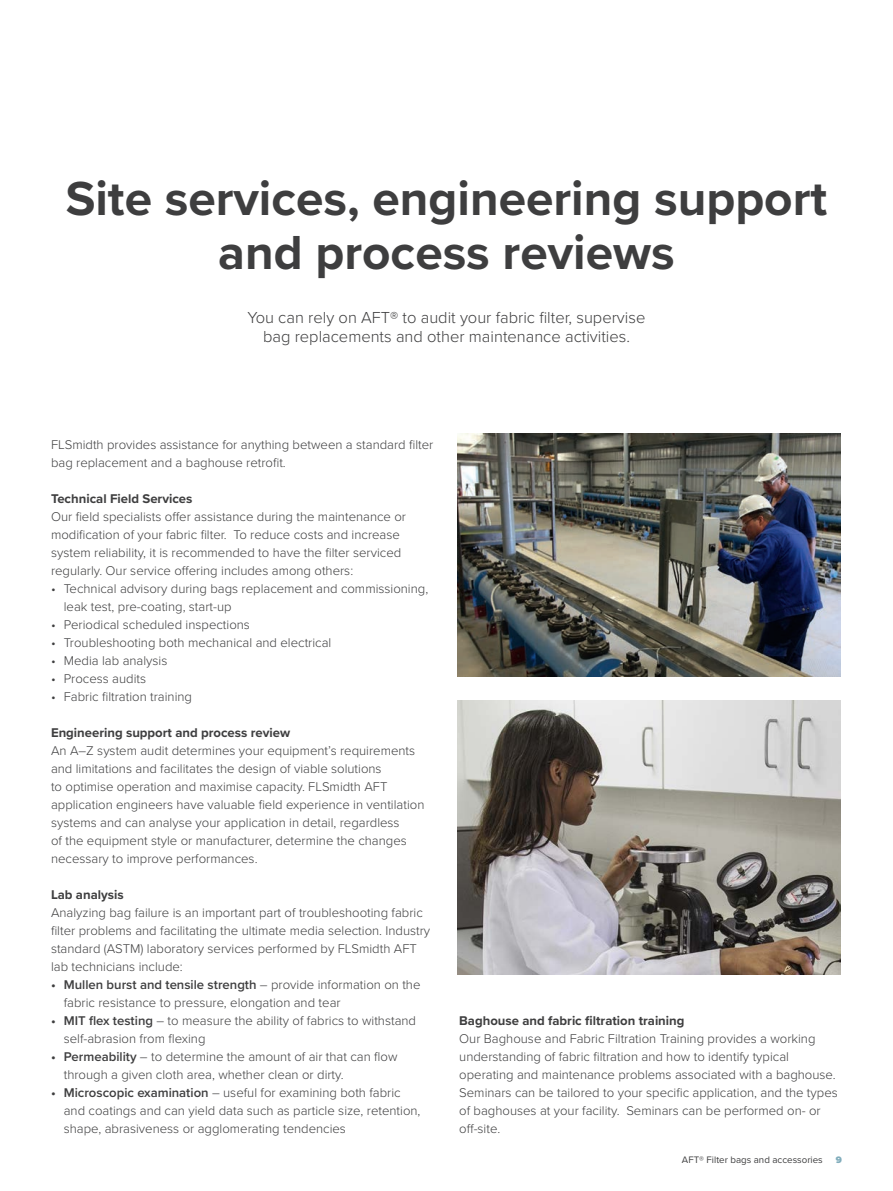
<style>
.page{position:relative;width:893px;height:1191px;background:#fff}
.page>*{position:absolute;margin:0;border:0;box-sizing:border-box;transform-origin:0 0}
.Headline__black{font:700 49.5px/54px "Proxima Nova";color:#3e3e3f;text-align:center}
.Subhead{font:300 16.5px/19.5px "Proxima Nova";color:#3e3e3f;text-align:center}
.Body{font:300 13.2px/18px "Proxima Nova";color:#3e3e3f}
.Body-2{font:700 13.2px "Proxima Nova";color:#3e3e3f}
.t1{font:9.75px "Proxima Nova";color:#3e3e3f}
.t2{font:900 9.75px "Proxima Nova";color:#81adbc}
.s1{font-weight:600}
.s2{font-weight:300}
</style>
<div class="page">
<img style="left:458px;top:434px;width:383px;height:242px">
<img style="left:458px;top:700px;width:383px;height:274px">
<p class="Headline__black" style="left:66px;top:170px;width:763px">Site services, engineering support and process reviews</p>
<p class="Subhead" style="left:248px;top:306px;width:399px">You can rely on AFT® to audit your fabric filter, supervise bag replacements and other maintenance activities.</p>
<p class="Body" style="left:51px;top:434px;width:384px">FLSmidth provides assistance for anything between a standard filter bag replacement and a baghouse retrofit.</p>
<p class="Body-2" style="left:51px;top:488px;width:143px">Technical Field Services</p>
<p class="Body" style="left:51px;top:506px;width:357px">Our field specialists offer assistance during the maintenance or modification of your fabric filter. To reduce costs and increase system reliability, it is recommended to have the filter serviced regularly. Our service offering includes among others:</p>
<p class="Body" style="left:64px;top:578px;width:366px;text-indent:-13px">• Technical advisory during bags replacement and commissioning, leak test, pre-coating, start-up</p>
<p class="Body" style="left:51px;top:614px;width:200px">• Periodical scheduled inspections</p>
<p class="Body" style="left:51px;top:632px;width:282px">• Troubleshooting both mechanical and electrical</p>
<p class="Body" style="left:51px;top:650px;width:118px">• Media lab analysis</p>
<p class="Body" style="left:51px;top:668px;width:97px">• Process audits</p>
<p class="Body" style="left:51px;top:686px;width:143px">• Fabric filtration training</p>
<p class="Body-2" style="left:51px;top:722px;width:241px">Engineering support and process review</p>
<p class="Body" style="left:51px;top:740px;width:375px">An A–Z system audit determines your equipment’s requirements and limitations and facilitates the design of viable solutions<br>to optimise operation and maximise capacity. FLSmidth AFT application engineers have valuable field experience in ventilation systems and can analyse your application in detail, regardless<br>of the equipment style or manufacturer, determine the changes necessary to improve performances.</p>
<p class="Body-2" style="left:51px;top:884px;width:74px">Lab analysis</p>
<p class="Body" style="left:51px;top:902px;width:381px">Analyzing bag failure is an important part of troubleshooting fabric filter problems and facilitating the ultimate media selection. Industry standard (ASTM) laboratory services performed by FLSmidth AFT lab technicians include:</p>
<p class="Body" style="left:64px;top:974px;width:358px;text-indent:-13px"><span class="s1">• Mullen burst and tensile strength</span> – provide information on the fabric resistance to pressure, elongation and tear</p>
<p class="Body" style="left:64px;top:1010px;width:354px;text-indent:-13px"><span class="s1">• MIT flex testing</span> – to measure the ability of fabrics to withstand self-abrasion from flexing</p>
<p class="Body" style="left:64px;top:1046px;width:335px;text-indent:-13px"><span class="s1">• Permeability</span> – to determine the amount of air that can flow through a given cloth area, whether clean or dirty.</p>
<p class="Body" style="left:64px;top:1082px;width:358px;text-indent:-13px"><span class="s1">• Microscopic examination</span> – useful for examining both fabric and coatings and can yield data such as particle size, retention, shape, abrasiveness or agglomerating tendencies</p>
<p class="Body-2" style="left:459px;top:1010px;width:227px">Baghouse and fabric filtration training</p>
<p class="Body" style="left:459px;top:1028px;width:380px">Our Baghouse and Fabric Filtration Training provides a working understanding of fabric filtration and how to identify typical operating and maintenance problems associated with a baghouse.<br>Seminars can be tailored to your specific application, and the types of baghouses at your facility. Seminars can be performed on- or off-site.</p>
<p class="t1" style="left:682px;top:1152px;width:142px">AFT<span class="s2">®</span> Filter bags and accessories</p>
<p class="t2" style="left:836px;top:1152px;width:8px">9</p>
</div>
